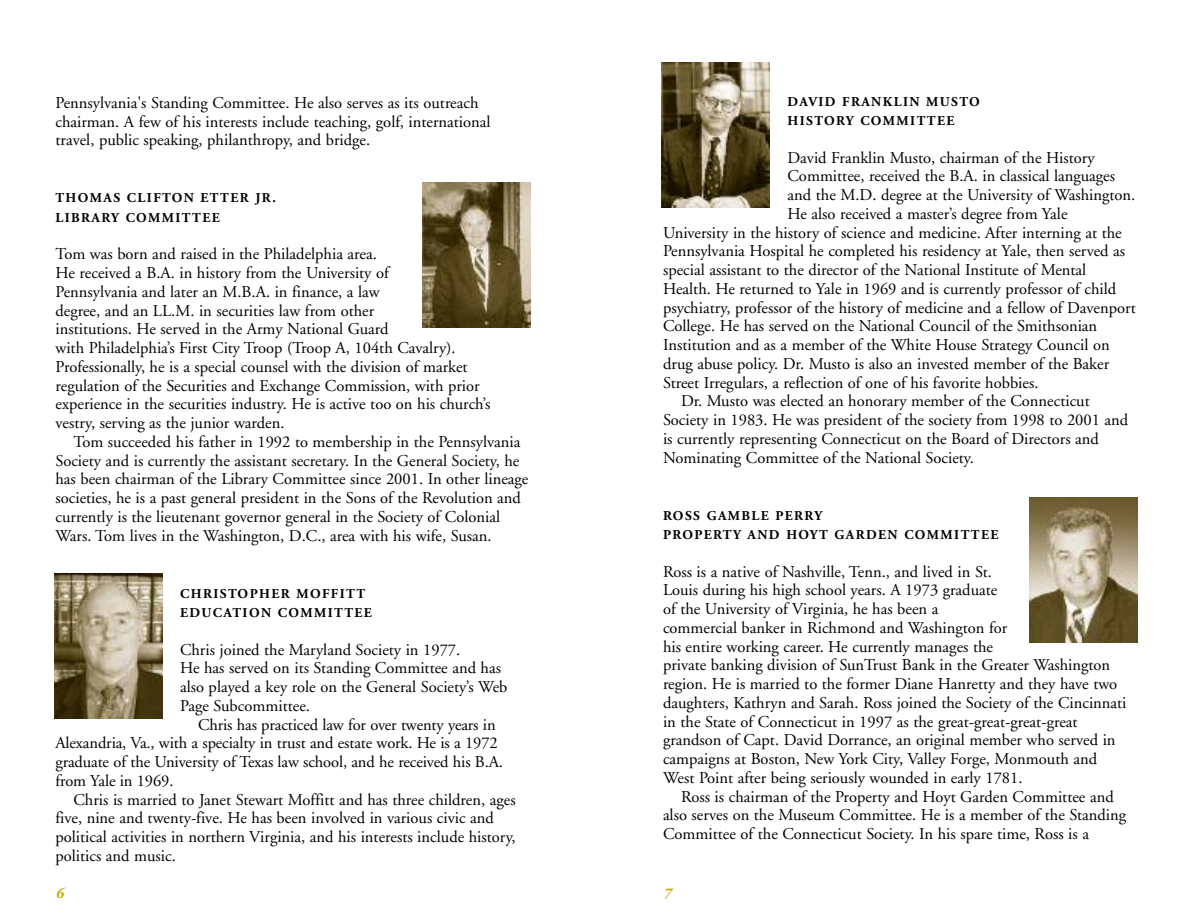
<style>
.page{position:relative;width:1188px;height:918px;background:#fff}
.page>*{position:absolute;margin:0;border:0;box-sizing:border-box;transform-origin:0 0}
.t1{font:16.5px/18.8px "Adobe Garamond";color:#000}
.t2{font:italic 700 15px "Adobe Garamond";color:#cba900}
.t3{font:700 13.5px/19.5px "Adobe Garamond";letter-spacing:.105em;color:#000}
</style>
<div class="page">
<img style="left:423px;top:182px;width:108px;height:145px">
<img style="left:54px;top:574px;width:108px;height:145px">
<img style="left:662px;top:63px;width:108px;height:144px">
<img style="left:1029px;top:498px;width:108px;height:145px">
<p class="t1" style="left:56px;top:95px;width:437px">Pennsylvania's Standing Committee. He also serves as its outreach chairman. A few of his interests include teaching, golf, international travel, public speaking, philanthropy, and bridge.</p>
<p class="t3" style="left:56px;top:189px;width:222px">THOMAS CLIFTON ETTER JR.<br>LIBRARY COMMITTEE</p>
<p class="t1" style="left:56px;top:246px;width:437px">Tom was born and raised in the Philadelphia area.<br>He received a B.A. in history from the University of<br>Pennsylvania and later an M.B.A. in finance, a law<br>degree, and an LL.M. in securities law from other<br>institutions. He served in the Army National Guard<br>with Philadelphia’s First City Troop (Troop A, 104th Cavalry).<br>Professionally, he is a special counsel with the division of market regulation of the Securities and Exchange Commission, with prior experience in the securities industry. He is active too on his church’s vestry, serving as the junior warden.</p>
<p class="t1" style="left:56px;top:434px;width:474px;text-indent:18px">Tom succeeded his father in 1992 to membership in the Pennsylvania Society and is currently the assistant secretary. In the General Society, he has been chairman of the Library Committee since 2001. In other lineage societies, he is a past general president in the Sons of the Revolution and currently is the lieutenant governor general in the Society of Colonial Wars. Tom lives in the Washington, D.C., area with his wife, Susan.</p>
<p class="t3" style="left:180px;top:584px;width:193px">CHRISTOPHER MOFFITT<br>EDUCATION COMMITTEE</p>
<p class="t1" style="left:180px;top:641px;width:329px">Chris joined the Maryland Society in 1977.<br>He has served on its Standing Committee and has also played a key role on the General Society’s Web Page Subcommittee.</p>
<p class="t1" style="left:56px;top:716px;width:449px;text-indent:143px">Chris has practiced law for over twenty years in Alexandria, Va., with a specialty in trust and estate work. He is a 1972 graduate of the University of Texas law school, and he received his B.A. from Yale in 1969.</p>
<p class="t1" style="left:55px;top:791px;width:462px;text-indent:18px">Chris is married to Janet Stewart Moffitt and has three children, ages five, nine and twenty-five. He has been involved in various civic and political activities in northern Virginia, and his interests include history, politics and music.</p>
<p class="t3" style="left:788px;top:92px;width:194px">DAVID FRANKLIN MUSTO<br>HISTORY COMMITTEE</p>
<p class="t1" style="left:788px;top:150px;width:309px">David Franklin Musto, chairman of the History</p>
<p class="t1" style="left:788px;top:168px;width:329px">Committee, received the B.A. in classical languages</p>
<p class="t1" style="left:788px;top:187px;width:349px">and the M.D. degree at the University of Washington.</p>
<p class="t1" style="left:788px;top:206px;width:282px">He also received a master’s degree from Yale</p>
<p class="t1" style="left:663px;top:225px;width:460px">University in the history of science and medicine. After interning at the</p>
<p class="t1" style="left:663px;top:243px;width:464px">Pennsylvania Hospital he completed his residency at Yale, then served as</p>
<p class="t1" style="left:663px;top:262px;width:425px">special assistant to the director of the National Institute of Mental</p>
<p class="t1" style="left:663px;top:281px;width:455px">Health. He returned to Yale in 1969 and is currently professor of child</p>
<p class="t1" style="left:663px;top:300px;width:474px">psychiatry, professor of the history of medicine and a fellow of Davenport</p>
<p class="t1" style="left:663px;top:318px;width:436px">College. He has served on the National Council of the Smithsonian</p>
<p class="t1" style="left:663px;top:337px;width:448px">Institution and as a member of the White House Strategy Council on</p>
<p class="t1" style="left:663px;top:356px;width:448px">drug abuse policy. Dr. Musto is also an invested member of the Baker</p>
<p class="t1" style="left:663px;top:374px;width:377px">Street Irregulars, a reflection of one of his favorite hobbies.</p>
<p class="t1" style="left:681px;top:393px;width:410px">Dr. Musto was elected an honorary member of the Connecticut</p>
<p class="t1" style="left:663px;top:412px;width:467px">Society in 1983. He was president of the society from 1998 to 2001 and</p>
<p class="t1" style="left:663px;top:431px;width:437px">is currently representing Connecticut on the Board of Directors and</p>
<p class="t1" style="left:663px;top:449px;width:312px">Nominating Committee of the National Society.</p>
<p class="t3" style="left:663px;top:506px;width:337px">ROSS GAMBLE PERRY<br>PROPERTY AND HOYT GARDEN COMMITTEE</p>
<p class="t1" style="left:663px;top:564px;width:465px">Ross is a native of Nashville, Tenn., and lived in St.<br>Louis during his high school years. A 1973 graduate<br>of the University of Virginia, he has been a<br>commercial banker in Richmond and Washington for<br>his entire working career. He currently manages the<br>private banking division of SunTrust Bank in the Greater Washington region. He is married to the former Diane Hanretty and they have two daughters, Kathryn and Sarah. Ross joined the Society of the Cincinnati in the State of Connecticut in 1997 as the great-great-great-great grandson of Capt. David Dorrance, an original member who served in campaigns at Boston, New York City, Valley Forge, Monmouth and West Point after being seriously wounded in early 1781.</p>
<p class="t1" style="left:663px;top:788px;width:465px;text-indent:18px">Ross is chairman of the Property and Hoyt Garden Committee and also serves on the Museum Committee. He is a member of the Standing<br>Committee of the Connecticut Society. In his spare time, Ross is a</p>
<p class="t2" style="left:56px;top:887px;width:9px">6</p>
<p class="t2" style="left:663px;top:887px;width:9px">7</p>
</div>
